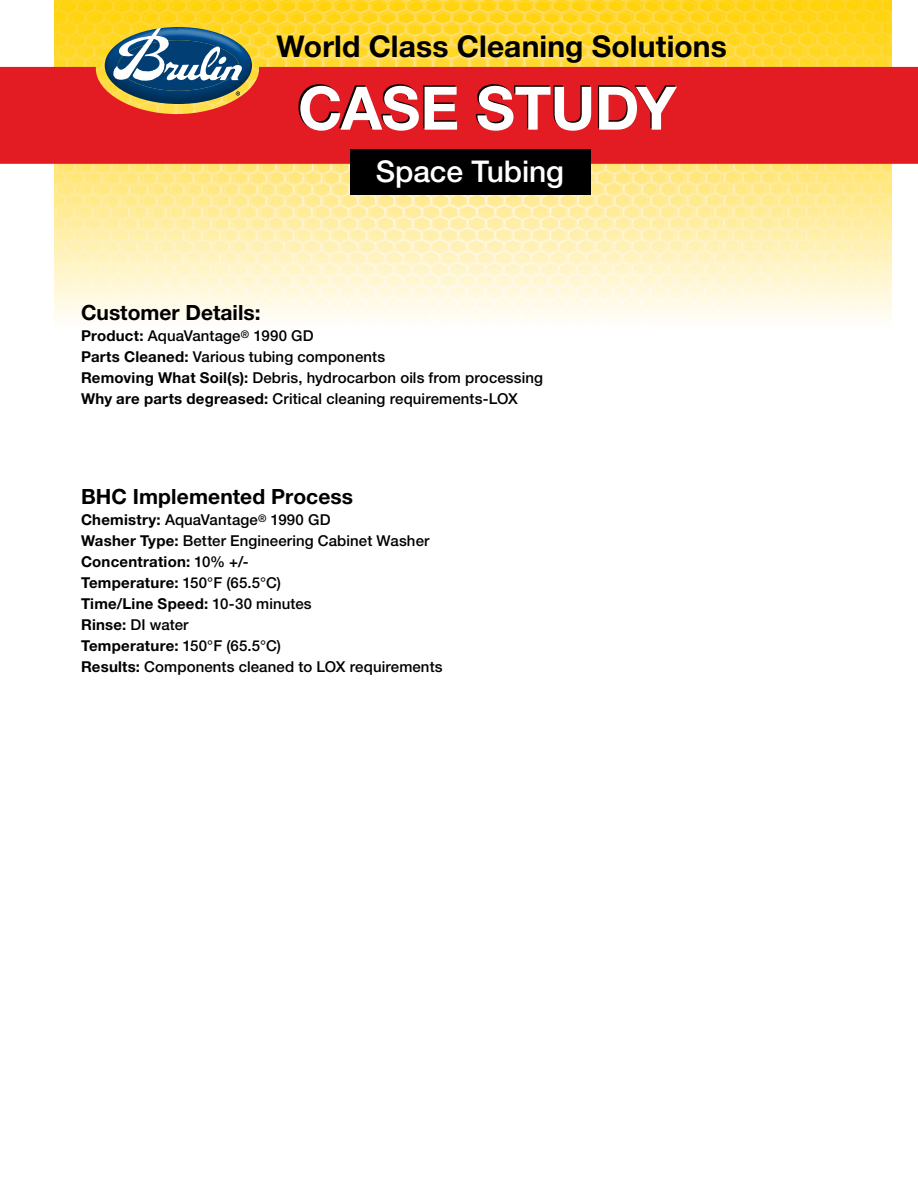
<style>
.page{position:relative;width:918px;height:1188px;background:#fff}
.page>*{position:absolute;margin:0;border:0;box-sizing:border-box;transform-origin:0 0}
.t1{font:700 60px "Helvetica Neue";letter-spacing:-.01em;color:#fff}
.t2{font:700 30px "Helvetica Neue";letter-spacing:.005em;color:#000}
.t3{font:500 30px "Helvetica Neue";letter-spacing:-.005em;color:#fff}
.t4{font:700 21px "Helvetica Neue";letter-spacing:.005em;color:#000}
.t5{font:500 15px/21px "Helvetica Neue";letter-spacing:.005em;color:#000}
.s1{font-weight:700}
</style>
<div class="page">
<img style="left:54px;top:0;width:837px;height:319px">
<svg style="left:105px;top:27px;width:147px;height:40px;background:#628383"></svg>
<svg style="left:0;top:67px;width:918px;height:97px;background:#da262b"></svg>
<div style="left:351px;top:149px;width:240px;height:45px;background:#000"></div>
<svg style="left:298px;top:84px;width:377px;height:45px;background:#7d0e13"></svg>
<h2 class="t2" style="left:276px;top:28px;width:452px">World Class Cleaning Solutions</h2>
<h1 class="t1" style="left:298px;top:71px;width:380px">Case Study</h1>
<h2 class="t3" style="left:376px;top:153px;width:190px">Space Tubing</h2>
<h3 class="t4" style="left:81px;top:300px;width:181px">Customer Details:</h3>
<p class="t5" style="left:81px;top:325px;width:464px"><span class="s1">Product:</span> AquaVantage<sup>®</sup> 1990 GD<br><span class="s1">Parts Cleaned:</span> Various tubing components<br><span class="s1">Removing What Soil(s):</span> Debris, hydrocarbon oils from processing <span class="s1">Why are parts degreased:</span> Critical cleaning requirements-LOX</p>
<h3 class="t4" style="left:81px;top:484px;width:274px">BHC Implemented Process</h3>
<p class="t5" style="left:81px;top:509px;width:363px"><span class="s1">Chemistry:</span> AquaVantage<sup>®</sup> 1990 GD<br><span class="s1">Washer Type:</span> Better Engineering Cabinet Washer<br><span class="s1">Concentration:</span> 10% +/-<br><span class="s1">Temperature:</span> 150°F (65.5°C)<br><span class="s1">Time/Line Speed:</span> 10-30 minutes<br><span class="s1">Rinse:</span> DI water<br><span class="s1">Temperature:</span> 150°F (65.5°C)<br><span class="s1">Results:</span> Components cleaned to LOX requirements</p>
</div>
